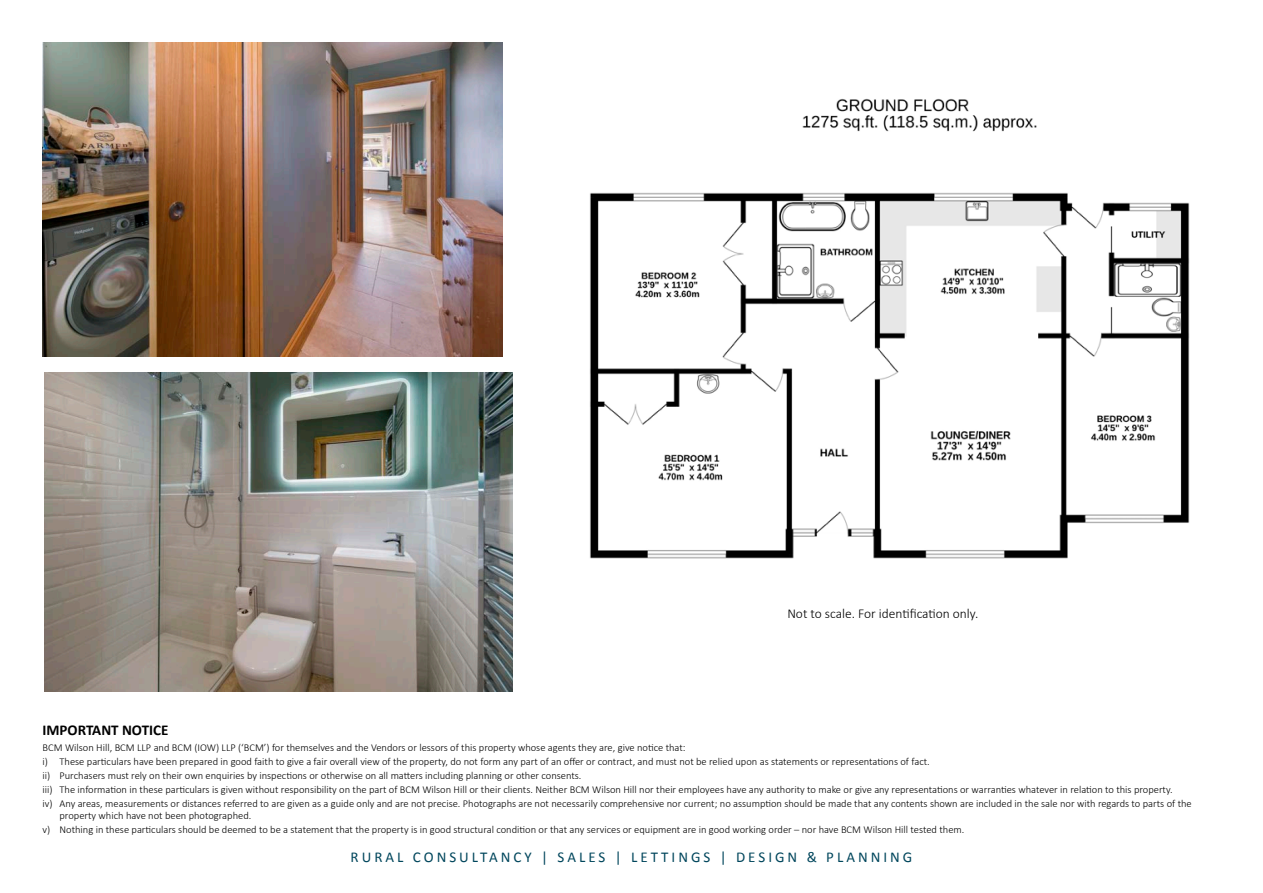
<style>
.page{position:relative;width:1263px;height:893px;background:#fff}
.page>*{position:absolute;margin:0;border:0;box-sizing:border-box;transform-origin:0 0}
.t1{font:15px "Calibri";letter-spacing:.2em;color:#00465c}
.t2{font:700 15px "Calibri";color:#000}
.t3{font:300 13.5px "Calibri";color:#000}
.t4{font:300 10.5px/14.1px "Calibri";color:#000}
</style>
<div class="page">
<img style="left:42px;top:43px;width:461px;height:313px">
<img style="left:44px;top:372px;width:469px;height:320px">
<img style="left:589px;top:192px;width:601px;height:367px">
<img style="left:802px;top:98px;width:235px;height:34px">
<p class="t3" style="left:787px;top:605px;width:192px">Not to scale. For identification only.</p>
<h1 class="t2" style="left:43px;top:720px;width:127px">IMPORTANT NOTICE</h1>
<p class="t4" style="left:43px;top:740px;width:1151px">BCM Wilson Hill, BCM LLP and BCM (IOW) LLP (‘BCM’) for themselves and the Vendors or lessors of this property whose agents they are, give notice that:<br>i) These particulars have been prepared in good faith to give a fair overall view of the property, do not form any part of an offer or contract, and must not be relied upon as statements or representations of fact.<br>ii) Purchasers must rely on their own enquiries by inspections or otherwise on all matters including planning or other consents.<br>iii) The information in these particulars is given without responsibility on the part of BCM Wilson Hill or their clients. Neither BCM Wilson Hill nor their employees have any authority to make or give any representations or warranties whatever in relation to this property.<br>iv) Any areas, measurements or distances referred to are given as a guide only and are not precise. Photographs are not necessarily comprehensive nor current; no assumption should be made that any contents shown are included in the sale nor with regards to parts of the</p>
<p class="t4" style="left:43px;top:808px;width:923px;text-indent:17px">property which have not been photographed.<br>v) Nothing in these particulars should be deemed to be a statement that the property is in good structural condition or that any services or equipment are in good working order – nor have BCM Wilson Hill tested them.</p>
<h1 class="t1" style="left:351px;top:847px;width:563px">RURAL CONSULTANCY | SALES | LETTINGS | DESIGN &amp; PLANNING</h1>
</div>
